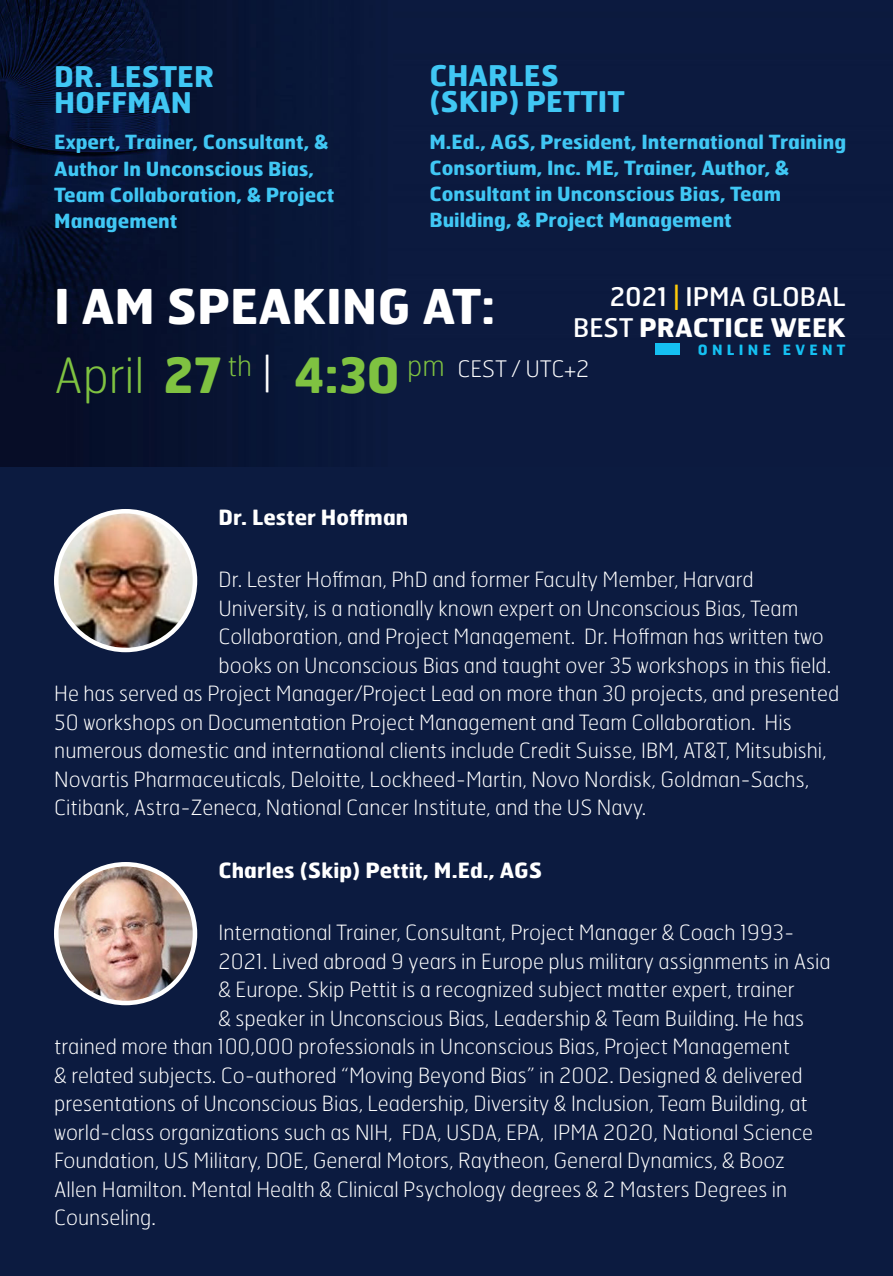
<style>
.page{position:relative;width:893px;height:1276px;background:#fff}
.page>*{position:absolute;margin:0;border:0;box-sizing:border-box;transform-origin:0 0}
.t1{font:100 48.6px "Hermes FB";color:#7fc241}
.t2{font:700 48.6px "Hermes FB";color:#7fc241}
.t3{font:700 48px "Hermes FB";color:#fff}
.t4{font:700 28.5px/26.2px "Hermes FB";color:#40c7f4}
.t5{font:100 28.35px "Hermes FB";color:#7fc241}
.t6{font:25.65px/30.8px "Hermes FB";color:#fff;text-align:right}
.t7{font:100 22.8px "Hermes FB";color:#fff}
.t8{font:100 21px "Hermes FB";color:#fff}
.t9{font:700 21px "Hermes FB";color:#fff}
.t10{font:700 19.5px/26.2px "Hermes FB";color:#40c7f4}
.t11{font:700 14.1px "Hermes FB";letter-spacing:.3em;color:#15c0f2}
.s1{color:#feca0a}
.s2{font-weight:700}
.s3{font-size:38.25px;color:#fff}
</style>
<div class="page">
<div style="left:0;top:295px;width:893px;height:981px;background:#0c1b40"></div>
<img style="left:0;top:0;width:893px;height:467px">
<div style="left:655px;top:343px;width:25px;height:12px;background:#15c0f2"></div>
<img style="left:56px;top:511px;width:139px;height:139px;border-radius:69px">
<div style="left:54px;top:509px;width:143px;height:143px;border:4px solid #fff;border-radius:50%"></div>
<img style="left:56px;top:865px;width:139px;height:138px">
<div style="left:54px;top:862px;width:143px;height:143px;border:4px solid #fff;border-radius:50%"></div>
<p class="t4" style="left:54px;top:59px;width:162px">DR. LESTER<br>HOFFMAN</p>
<p class="t4" style="left:429px;top:59px;width:197px">CHARLES (SKIP) PETTIT</p>
<p class="t10" style="left:54px;top:127px;width:282px">Expert, Trainer, Consultant, &amp;<br>Author In Unconscious Bias,<br>Team Collaboration, &amp; Project<br>Management</p>
<p class="t10" style="left:429px;top:126px;width:418px">M.Ed., AGS, President, International Training Consortium, Inc. ME, Trainer, Author, &amp; Consultant in Unconscious Bias, Team Building, &amp; Project Management</p>
<h2 class="t3" style="left:54px;top:266px;width:443px">I AM SPEAKING AT:</h2>
<p class="t6" style="left:573px;top:278px;width:274px">2021 <span class="s1">|</span> IPMA GLOBAL<br>BEST <span class="s2">PRACTICE WEEK</span></p>
<p class="t11" style="left:698px;top:337px;width:149px">ONLINE EVENT</p>
<p class="t1" style="left:54px;top:335px;width:170px">April <span class="s2">27</span></p>
<h3 class="t5" style="left:227px;top:342px;width:46px">th <span class="s3">|</span></h3>
<p class="t7" style="left:458px;top:350px;width:133px">CEST / UTC+2</p>
<p class="t2" style="left:294px;top:334px;width:107px">4:30</p>
<p class="t5" style="left:407px;top:342px;width:39px">pm</p>
<p class="t9" style="left:218px;top:499px;width:191px">Dr. Lester Hoffman</p>
<p class="t8" style="left:218px;top:562px;width:537px">Dr. Lester Hoffman, PhD and former Faculty Member, Harvard</p>
<p class="t8" style="left:218px;top:590px;width:581px">University, is a nationally known expert on Unconscious Bias, Team</p>
<p class="t8" style="left:218px;top:619px;width:607px">Collaboration, and Project Management. Dr. Hoffman has written two</p>
<p class="t8" style="left:218px;top:647px;width:614px">books on Unconscious Bias and taught over 35 workshops in this field.</p>
<p class="t8" style="left:54px;top:676px;width:786px">He has served as Project Manager/Project Lead on more than 30 projects, and presented</p>
<p class="t8" style="left:54px;top:704px;width:739px">50 workshops on Documentation Project Management and Team Collaboration. His</p>
<p class="t8" style="left:54px;top:733px;width:774px">numerous domestic and international clients include Credit Suisse, IBM, AT&amp;T, Mitsubishi,</p>
<p class="t8" style="left:54px;top:761px;width:756px">Novartis Pharmaceuticals, Deloitte, Lockheed-Martin, Novo Nordisk, Goldman-Sachs,</p>
<p class="t8" style="left:54px;top:790px;width:593px">Citibank, Astra-Zeneca, National Cancer Institute, and the US Navy.</p>
<p class="t9" style="left:218px;top:852px;width:325px">Charles (Skip) Pettit, M.Ed., AGS</p>
<p class="t8" style="left:218px;top:915px;width:577px">International Trainer, Consultant, Project Manager &amp; Coach 1993-</p>
<p class="t8" style="left:218px;top:943px;width:614px">2021. Lived abroad 9 years in Europe plus military assignments in Asia</p>
<p class="t8" style="left:218px;top:972px;width:578px">&amp; Europe. Skip Pettit is a recognized subject matter expert, trainer</p>
<p class="t8" style="left:218px;top:1000px;width:587px">&amp; speaker in Unconscious Bias, Leadership &amp; Team Building. He has</p>
<p class="t8" style="left:54px;top:1029px;width:737px">trained more than 100,000 professionals in Unconscious Bias, Project Management</p>
<p class="t8" style="left:54px;top:1057px;width:750px">&amp; related subjects. Co-authored “Moving Beyond Bias” in 2002. Designed &amp; delivered</p>
<p class="t8" style="left:54px;top:1086px;width:755px">presentations of Unconscious Bias, Leadership, Diversity &amp; Inclusion, Team Building, at</p>
<p class="t8" style="left:54px;top:1114px;width:760px">world-class organizations such as NIH, FDA, USDA, EPA, IPMA 2020, National Science</p>
<p class="t8" style="left:54px;top:1143px;width:732px">Foundation, US Military, DOE, General Motors, Raytheon, General Dynamics, &amp; Booz</p>
<p class="t8" style="left:54px;top:1171px;width:735px">Allen Hamilton. Mental Health &amp; Clinical Psychology degrees &amp; 2 Masters Degrees in</p>
<p class="t8" style="left:54px;top:1200px;width:103px">Counseling.</p>
</div>
